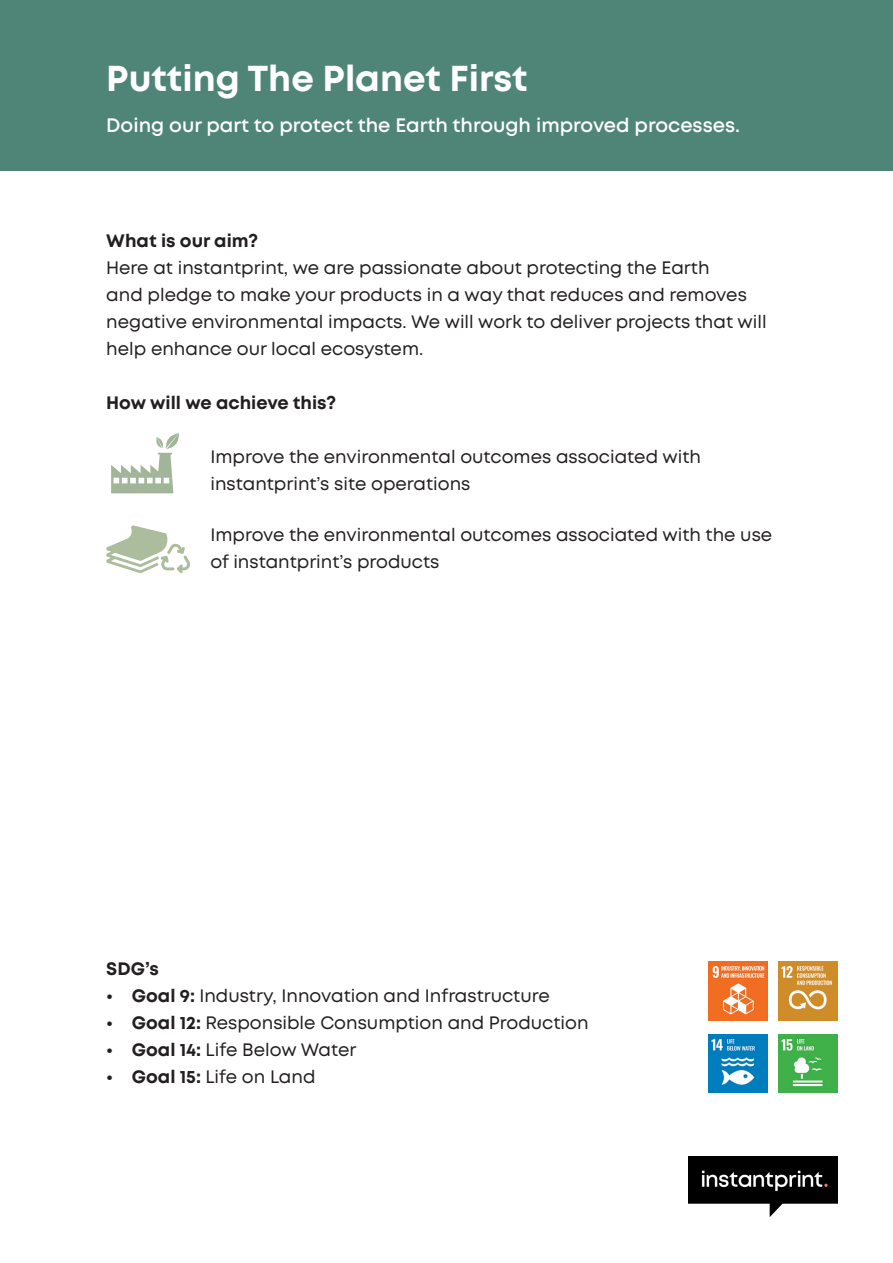
<style>
.page{position:relative;width:893px;height:1263px;background:#fff}
.page>*{position:absolute;margin:0;border:0;box-sizing:border-box;transform-origin:0 0}
.t1{font:700 36px "Mont";color:#fff}
.t2{font:600 19.5px "Mont";color:#fff}
.t3{font:18px/27px "Mont";color:#231f20}
.t4{font:700 18px "Mont";color:#231f20}
.s1{font-weight:700}
</style>
<div class="page">
<div style="left:0;top:0;width:893px;height:170px;background:#4f8577"></div>
<img style="left:689px;top:1157px;width:149px;height:60px">
<svg style="left:111px;top:433px;width:68px;height:60px"></svg>
<svg style="left:106px;top:525px;width:84px;height:48px"></svg>
<img style="left:779px;top:962px;width:59px;height:58px">
<img style="left:779px;top:1034px;width:59px;height:59px">
<img style="left:708px;top:962px;width:59px;height:58px">
<img style="left:708px;top:1034px;width:59px;height:59px">
<p class="t1" style="left:106px;top:55px;width:423px">Putting The Planet First</p>
<p class="t2" style="left:106px;top:113px;width:635px">Doing our part to protect the Earth through improved processes.</p>
<p class="t4" style="left:106px;top:229px;width:153px">What is our aim?</p>
<p class="t3" style="left:106px;top:254px;width:662px">Here at instantprint, we are passionate about protecting the Earth<br>and pledge to make your products in a way that reduces and removes negative environmental impacts. We will work to deliver projects that will help enhance our local ecosystem.</p>
<p class="t4" style="left:106px;top:391px;width:231px">How will we achieve this?</p>
<p class="t3" style="left:210px;top:444px;width:492px">Improve the environmental outcomes associated with instantprint’s site operations</p>
<p class="t3" style="left:210px;top:521px;width:563px">Improve the environmental outcomes associated with the use of instantprint’s products</p>
<p class="t4" style="left:106px;top:957px;width:54px">SDG’s</p>
<p class="t3" style="left:106px;top:982px;width:445px"><span class="s1">• Goal 9:</span> Industry, Innovation and Infrastructure</p>
<p class="t3" style="left:106px;top:1009px;width:484px"><span class="s1">• Goal 12:</span> Responsible Consumption and Production</p>
<p class="t3" style="left:106px;top:1036px;width:252px"><span class="s1">• Goal 14:</span> Life Below Water</p>
<p class="t3" style="left:106px;top:1063px;width:211px"><span class="s1">• Goal 15:</span> Life on Land</p>
</div>
